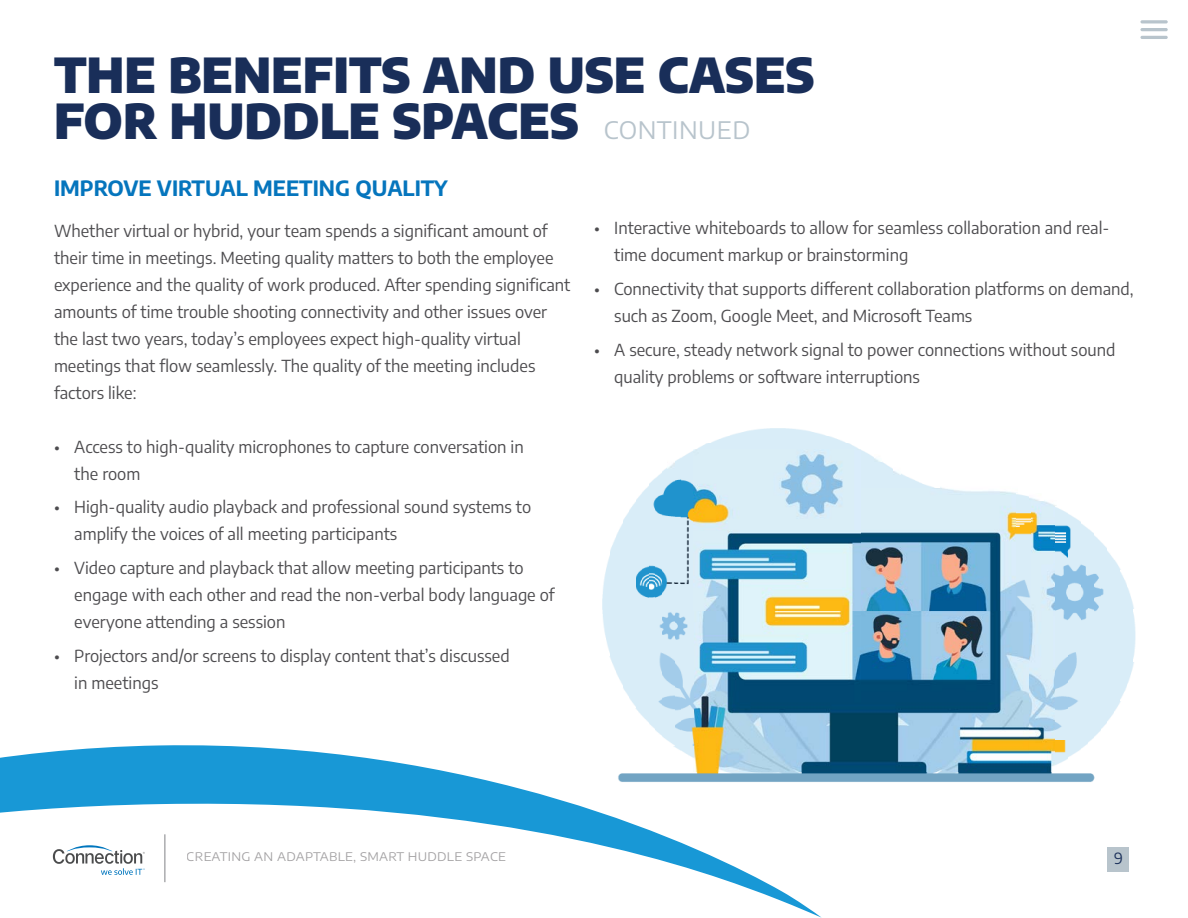
<style>
.page{position:relative;width:1188px;height:918px;background:#fff}
.page>*{position:absolute;margin:0;border:0;box-sizing:border-box;transform-origin:0 0}
.Section_Title{font:900 48px/46.5px "Encode Sans";color:#192e59}
.Intro{font:700 21px "Encode Sans";color:#0575bd}
.Intro-2{font:16.5px/27px "Encode Sans";color:#4d4c4f}
.t1{font:15.45px "Encode Sans";color:#192e59}
.t2{font:11.85px "Encode Sans Expanded";letter-spacing:.02em;color:#676467}
.s1{font-family:"Encode Sans Semi Expanded";font-weight:400;font-size:24px;color:#b8c4cc}
</style>
<div class="page">
<hr style="left:1140px;top:20px;width:28px;height:3px;background:#b8c4cc;border-radius:2px">
<hr style="left:1140px;top:28px;width:28px;height:3px;background:#b8c4cc;border-radius:2px">
<hr style="left:1140px;top:36px;width:28px;height:3px;background:#b8c4cc;border-radius:2px">
<div style="left:1108px;top:847px;width:21px;height:24px;background:#b8c4cc"></div>
<svg style="left:0;top:745px;width:822px;height:173px"></svg>
<img style="left:615px;top:771px;width:480px;height:14px">
<img style="left:693px;top:610px;width:337px;height:162px">
<img style="left:1030px;top:500px;width:26px;height:272px">
<img style="left:1056px;top:507px;width:13px;height:258px">
<img style="left:680px;top:451px;width:14px;height:308px">
<img style="left:1069px;top:514px;width:13px;height:243px">
<img style="left:674px;top:455px;width:7px;height:297px">
<img style="left:1082px;top:524px;width:6px;height:224px">
<img style="left:661px;top:468px;width:13px;height:278px">
<img style="left:1088px;top:529px;width:7px;height:213px">
<img style="left:655px;top:473px;width:6px;height:262px">
<img style="left:1095px;top:536px;width:6px;height:200px">
<img style="left:648px;top:478px;width:7px;height:251px">
<img style="left:1101px;top:542px;width:7px;height:187px">
<img style="left:642px;top:487px;width:6px;height:235px">
<img style="left:1108px;top:552px;width:6px;height:168px">
<img style="left:635px;top:493px;width:7px;height:223px">
<img style="left:1114px;top:560px;width:7px;height:152px">
<img style="left:629px;top:503px;width:6px;height:203px">
<img style="left:622px;top:512px;width:7px;height:184px">
<img style="left:1121px;top:573px;width:6px;height:125px">
<img style="left:616px;top:525px;width:6px;height:159px">
<img style="left:1127px;top:587px;width:7px;height:97px">
<img style="left:609px;top:537px;width:7px;height:134px">
<img style="left:1134px;top:617px;width:2px;height:37px">
<img style="left:602px;top:559px;width:7px;height:91px">
<img style="left:693px;top:442px;width:168px;height:168px">
<img style="left:861px;top:487px;width:156px;height:123px">
<img style="left:1017px;top:494px;width:13px;height:116px">
<svg style="left:1030px;top:497px;width:8px;height:3px"></svg>
<img style="left:861px;top:462px;width:33px;height:25px">
<img style="left:894px;top:474px;width:26px;height:13px">
<img style="left:920px;top:482px;width:12px;height:5px">
<svg style="left:894px;top:471px;width:6px;height:3px"></svg>
<svg style="left:667px;top:463px;width:7px;height:5px"></svg>
<img style="left:861px;top:450px;width:13px;height:12px">
<svg style="left:874px;top:458px;width:7px;height:4px"></svg>
<img style="left:713px;top:436px;width:131px;height:6px">
<img style="left:730px;top:429px;width:96px;height:7px">
<svg style="left:53px;top:845px;width:92px;height:30px"></svg>
<hr style="left:165px;top:834px;width:1px;height:48px;background:#818386">
<p class="Section_Title" style="left:54px;top:48px;width:762px">THE BENEFITS AND USE CASES<br>FOR HUDDLE SPACES <span class="s1">CONTINUED</span></p>
<p class="Intro" style="left:54px;top:173px;width:395px">IMPROVE VIRTUAL MEETING QUALITY</p>
<p class="Intro-2" style="left:54px;top:216px;width:518px">Whether virtual or hybrid, your team spends a significant amount of their time in meetings. Meeting quality matters to both the employee experience and the quality of work produced. After spending significant amounts of time trouble shooting connectivity and other issues over the last two years, today’s employees expect high-quality virtual meetings that flow seamlessly. The quality of the meeting includes factors like:</p>
<p class="Intro-2" style="left:74px;top:432px;width:451px;text-indent:-20px">• Access to high-quality microphones to capture conversation in the room</p>
<p class="Intro-2" style="left:74px;top:493px;width:458px;text-indent:-20px">• High-quality audio playback and professional sound systems to amplify the voices of all meeting participants</p>
<p class="Intro-2" style="left:74px;top:554px;width:482px;text-indent:-20px">• Video capture and playback that allow meeting participants to engage with each other and read the non-verbal body language of everyone attending a session</p>
<p class="Intro-2" style="left:74px;top:641px;width:437px;text-indent:-20px">• Projectors and/or screens to display content that’s discussed in meetings</p>
<p class="Intro-2" style="left:614px;top:214px;width:497px;text-indent:-20px">• Interactive whiteboards to allow for seamless collaboration and real&shy;time document markup or brainstorming</p>
<p class="Intro-2" style="left:614px;top:274px;width:521px;text-indent:-20px">• Connectivity that supports different collaboration platforms on demand, such as Zoom, Google Meet, and Microsoft Teams</p>
<p class="Intro-2" style="left:614px;top:335px;width:503px;text-indent:-20px">• A secure, steady network signal to power connections without sound quality problems or software interruptions</p>
<p class="t2" style="left:187px;top:848px;width:321px">CREATING AN ADAPTABLE, SMART HUDDLE SPACE</p>
<p class="t1" style="left:1114px;top:848px;width:10px">9</p>
</div>
